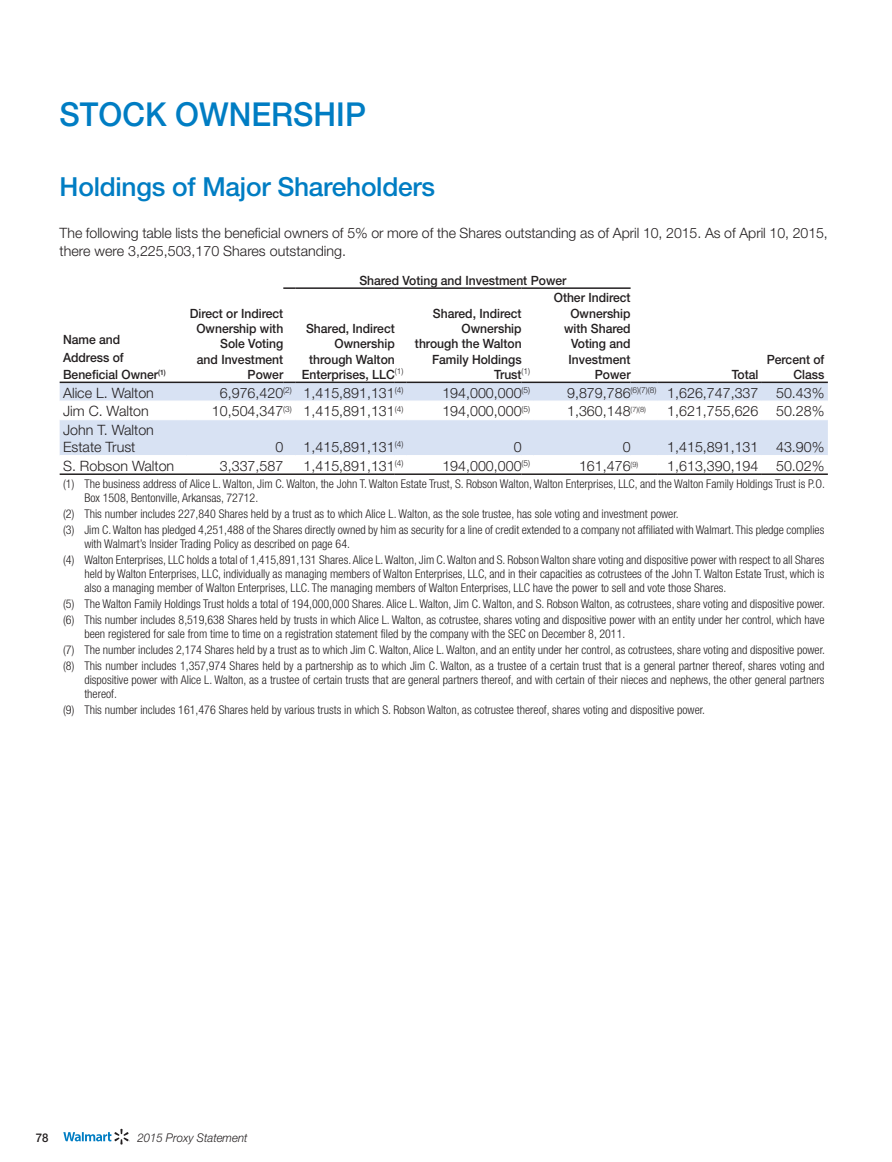
<style>
.page{position:relative;width:892px;height:1162px;background:#fff}
.page>*{position:absolute;margin:0;border:0;box-sizing:border-box;transform-origin:0 0}
.t1{font:500 33px "Helvetica Neue LT Std";color:#007dc3;scale:.95 1}
.t2{font:500 26.25px "Helvetica Neue LT Std";letter-spacing:-.01em;color:#007dc3}
.t3{font:300 14.25px/17.2px "Helvetica Neue LT Std";color:#231f20}
.t4{font:500 12.75px/15.3px "Helvetica Neue LT Std";color:#231f20;text-align:right;scale:.95 1}
.t5{font:300 condensed 12px/15.8px "Helvetica Neue LT Std";color:#231f20}
.t6{font:italic 300 12px "Helvetica Neue LT Std";color:#231f20;scale:.95 1}
.t7{font:500 12px "Helvetica Neue LT Std";color:#231f20;scale:.95 1}
</style>
<div class="page">
<svg style="left:63px;top:1128px;width:67px;height:16px"></svg>
<svg style="left:60px;top:383px;width:767px;height:72px;fill:#d8e2f3"></svg>
<hr style="left:60px;top:381px;width:223px;height:2px;background:#231f20">
<hr style="left:630px;top:381px;width:27px;height:2px;background:#231f20">
<hr style="left:657px;top:381px;width:104px;height:2px;background:#231f20">
<hr style="left:761px;top:381px;width:66px;height:2px;background:#231f20">
<hr style="left:60px;top:400px;width:223px;height:1px;background:#fff">
<hr style="left:657px;top:400px;width:104px;height:1px;background:#fff">
<hr style="left:761px;top:400px;width:66px;height:1px;background:#fff">
<hr style="left:186px;top:419px;width:97px;height:1px;background:#fff">
<hr style="left:60px;top:419px;width:126px;height:1px;background:#fff">
<hr style="left:295px;top:381px;width:99px;height:2px;background:#231f20">
<hr style="left:406px;top:381px;width:115px;height:2px;background:#231f20">
<hr style="left:521px;top:381px;width:109px;height:2px;background:#231f20">
<svg style="left:521px;top:400px;width:12px;height:1px"></svg>
<svg style="left:521px;top:419px;width:12px;height:1px"></svg>
<hr style="left:657px;top:419px;width:104px;height:1px;background:#fff">
<hr style="left:295px;top:287px;width:99px;height:2px;background:#231f20">
<hr style="left:394px;top:287px;width:127px;height:2px;background:#231f20">
<hr style="left:521px;top:287px;width:109px;height:2px;background:#231f20">
<hr style="left:761px;top:419px;width:66px;height:1px;background:#fff">
<hr style="left:406px;top:400px;width:115px;height:1px;background:#fff">
<hr style="left:533px;top:400px;width:97px;height:1px;background:#fff">
<hr style="left:406px;top:419px;width:115px;height:1px;background:#fff">
<hr style="left:533px;top:419px;width:97px;height:1px;background:#fff">
<svg style="left:283px;top:287px;width:12px;height:2px"></svg>
<svg style="left:283px;top:381px;width:12px;height:2px"></svg>
<svg style="left:394px;top:381px;width:12px;height:2px"></svg>
<hr style="left:60px;top:473px;width:334px;height:2px;background:#231f20">
<hr style="left:394px;top:473px;width:127px;height:2px;background:#231f20">
<hr style="left:521px;top:473px;width:136px;height:2px;background:#231f20">
<hr style="left:657px;top:473px;width:104px;height:2px;background:#231f20">
<hr style="left:761px;top:473px;width:66px;height:2px;background:#231f20">
<hr style="left:295px;top:400px;width:99px;height:1px;background:#fff">
<hr style="left:295px;top:419px;width:99px;height:1px;background:#fff">
<svg style="left:283px;top:400px;width:12px;height:1px"></svg>
<svg style="left:283px;top:419px;width:12px;height:1px"></svg>
<svg style="left:394px;top:400px;width:12px;height:1px"></svg>
<svg style="left:630px;top:400px;width:27px;height:1px"></svg>
<svg style="left:394px;top:419px;width:12px;height:1px"></svg>
<svg style="left:630px;top:419px;width:27px;height:1px"></svg>
<h1 class="t1" style="left:60px;top:102px;width:324px">STOCK OWNERSHIP</h1>
<h2 class="t2" style="left:60px;top:177px;width:377px">Holdings of Major Shareholders</h2>
<p class="t3" style="left:60px;top:226px;width:769px">The following table lists the beneficial owners of 5% or more of the Shares outstanding as of April 10, 2015. As of April 10, 2015, there were 3,225,503,170 Shares outstanding.</p>
<p class="t4" style="left:63px;top:333px;width:110px;line-height:17.2px;text-align:left">Name and<br>Address of<br>Beneficial Owner<sup>(1)</sup></p>
<p class="t4" style="left:189px;top:307px;width:100px">Direct or Indirect<br>Ownership with<br>Sole Voting<br>and Investment<br>Power</p>
<p class="t4" style="left:359px;top:274px;width:219px">Shared Voting and Investment Power</p>
<p class="t4" style="left:306px;top:322px;width:95px">Shared, Indirect</p>
<p class="t4" style="left:334px;top:337px;width:65px">Ownership</p>
<p class="t4" style="left:309px;top:353px;width:91px">through Walton</p>
<p class="t4" style="left:302px;top:368px;width:108px">Enterprises, LLC<sup>(1)</sup></p>
<p class="t4" style="left:433px;top:307px;width:95px">Shared, Indirect</p>
<p class="t4" style="left:461px;top:322px;width:65px">Ownership</p>
<p class="t4" style="left:415px;top:337px;width:114px">through the Walton</p>
<p class="t4" style="left:432px;top:353px;width:96px">Family Holdings</p>
<p class="t4" style="left:494px;top:368px;width:40px">Trust<sup>(1)</sup></p>
<p class="t4" style="left:553px;top:292px;width:82px">Other Indirect<br>Ownership with Shared<br>Voting and<br>Investment<br>Power</p>
<p class="t4" style="left:731px;top:368px;width:30px">Total</p>
<p class="t4" style="left:766px;top:353px;width:62px">Percent of<br>Class</p>
<p class="t3" style="left:63px;top:385px;width:92px">Alice L. Walton</p>
<p class="t3" style="left:220px;top:385px;width:185px">6,976,420<sup>(2)</sup> 1,415,891,131<sup>(4)</sup></p>
<p class="t3" style="left:442px;top:385px;width:89px">194,000,000<sup>(5)</sup></p>
<p class="t3" style="left:567px;top:385px;width:259px">9,879,786<sup>(6)(7)(8)</sup> 1,626,747,337 50.43%</p>
<p class="t3" style="left:63px;top:404px;width:87px">Jim C. Walton</p>
<p class="t3" style="left:212px;top:404px;width:193px">10,504,347<sup>(3)</sup> 1,415,891,131<sup>(4)</sup></p>
<p class="t3" style="left:442px;top:404px;width:89px">194,000,000<sup>(5)</sup></p>
<p class="t3" style="left:567px;top:404px;width:80px">1,360,148<sup>(7)(8)</sup></p>
<p class="t3" style="left:667px;top:404px;width:159px">1,621,755,626 50.28%</p>
<p class="t3" style="left:63px;top:423px;width:92px">John T. Walton<br>Estate Trust</p>
<p class="t3" style="left:275px;top:440px;width:9px">0</p>
<p class="t3" style="left:303px;top:440px;width:101px">1,415,891,131<sup>(4)</sup></p>
<p class="t3" style="left:513px;top:440px;width:9px">0</p>
<p class="t3" style="left:622px;top:440px;width:9px">0</p>
<p class="t3" style="left:667px;top:440px;width:159px">1,415,891,131 43.90%</p>
<p class="t3" style="left:63px;top:459px;width:113px">S. Robson Walton</p>
<p class="t3" style="left:220px;top:459px;width:65px">3,337,587</p>
<p class="t3" style="left:303px;top:459px;width:101px">1,415,891,131<sup>(4)</sup></p>
<p class="t3" style="left:442px;top:459px;width:89px">194,000,000<sup>(5)</sup></p>
<p class="t3" style="left:579px;top:459px;width:61px">161,476<sup>(9)</sup></p>
<p class="t3" style="left:667px;top:459px;width:159px">1,613,390,194 50.02%</p>
<p class="t5" style="left:84px;top:478px;width:741px;line-height:14.2px;text-indent:-21px">(1) The business address of Alice L. Walton, Jim C. Walton, the John T. Walton Estate Trust, S. Robson Walton, Walton Enterprises, LLC, and the Walton Family Holdings Trust is P.O.<br>Box 1508, Bentonville, Arkansas, 72712.</p>
<p class="t5" style="left:63px;top:507px;width:762px">(2) This number includes 227,840 Shares held by a trust as to which Alice L. Walton, as the sole trustee, has sole voting and investment power.<br>(3) Jim C. Walton has pledged 4,251,488 of the Shares directly owned by him as security for a line of credit extended to a company not affiliated with Walmart. This pledge complies</p>
<p class="t5" style="left:63px;top:537px;width:762px;text-indent:21px">with Walmart’s lnsider Trading Policy as described on page 64.<br>(4) Walton Enterprises, LLC holds a total of 1,415,891,131 Shares. Alice L. Walton, Jim C. Walton and S. Robson Walton share voting and dispositive power with respect to all Shares</p>
<p class="t5" style="left:84px;top:568px;width:741px;line-height:14.2px">held by Walton Enterprises, LLC, individually as managing members of Walton Enterprises, LLC, and in their capacities as cotrustees of the John T. Walton Estate Trust, which is also a managing member of Walton Enterprises, LLC. The managing members of Walton Enterprises, LLC have the power to sell and vote those Shares.</p>
<p class="t5" style="left:63px;top:597px;width:762px">(5) The Walton Family Holdings Trust holds a total of 194,000,000 Shares. Alice L. Walton, Jim C. Walton, and S. Robson Walton, as cotrustees, share voting and dispositive power. (6) This number includes 8,519,638 Shares held by trusts in which Alice L. Walton, as cotrustee, shares voting and dispositive power with an entity under her control, which have</p>
<p class="t5" style="left:63px;top:627px;width:762px;text-indent:21px">been registered for sale from time to time on a registration statement filed by the company with the SEC on December 8, 2011.<br>(7) The number includes 2,174 Shares held by a trust as to which Jim C. Walton, Alice L. Walton, and an entity under her control, as cotrustees, share voting and dispositive power. (8) This number includes 1,357,974 Shares held by a partnership as to which Jim C. Walton, as a trustee of a certain trust that is a general partner thereof, shares voting and</p>
<p class="t5" style="left:84px;top:673px;width:741px;line-height:14.2px">dispositive power with Alice L. Walton, as a trustee of certain trusts that are general partners thereof, and with certain of their nieces and nephews, the other general partners thereof.</p>
<p class="t5" style="left:63px;top:703px;width:643px">(9) This number includes 161,476 Shares held by various trusts in which S. Robson Walton, as cotrustee thereof, shares voting and dispositive power.</p>
<p class="t7" style="left:36px;top:1132px;width:15px">78</p>
<p class="t6" style="left:137px;top:1132px;width:117px">2015 Proxy Statement</p>
</div>
